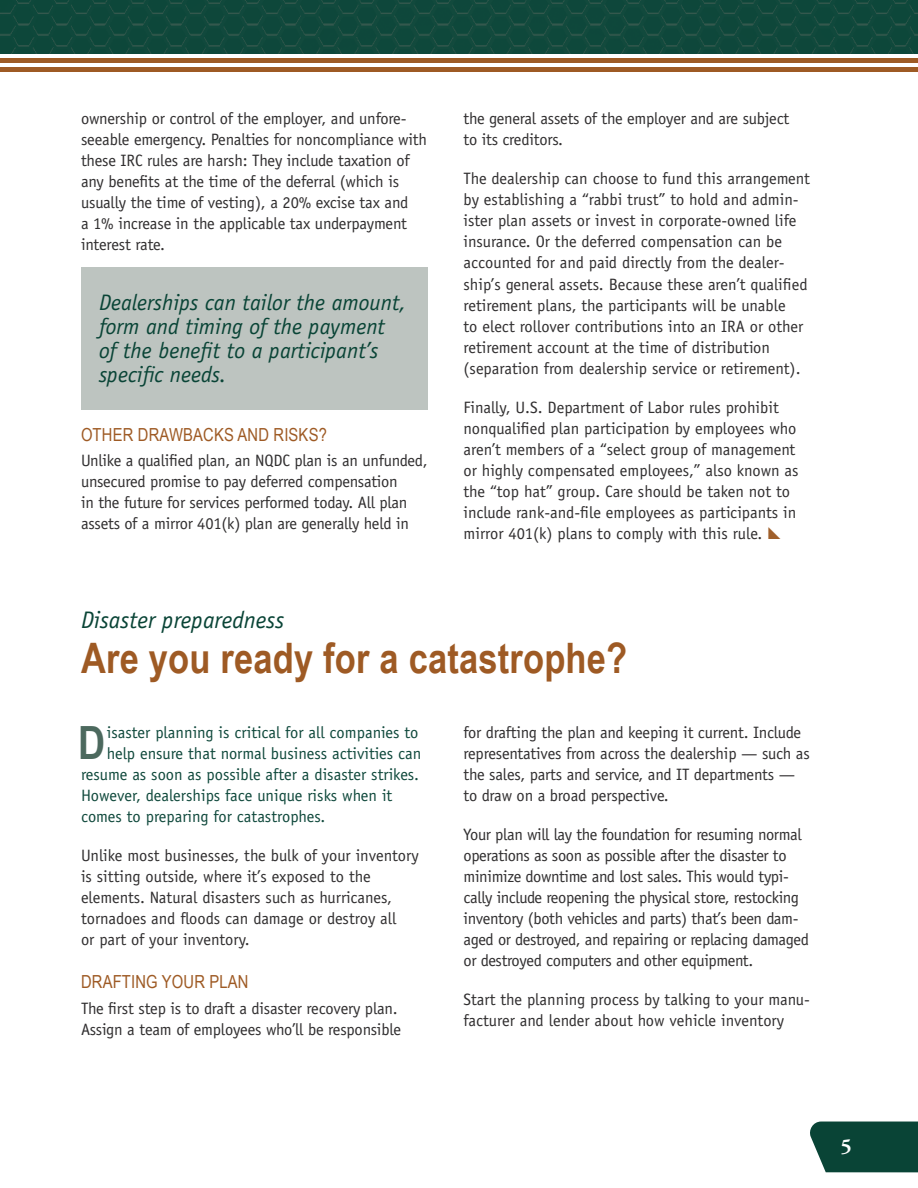
<style>
.page{position:relative;width:918px;height:1188px;background:#fff}
.page>*{position:absolute;margin:0;border:0;box-sizing:border-box;transform-origin:0 0}
.t1{font:700 45.9px "Arial Narrow";color:#4c695e}
.t2{font:700 42px "Arial Narrow";letter-spacing:.005em;color:#9e5a24}
.t3{font:italic 24px "Officina Sans Std";color:#094436}
.t4{font:italic 22.5px/24px "Officina Sans Std";color:#094436}
.t5{font:700 21px "Adobe Garamond Pro";color:#fff}
.t6{font:18px "Arial Narrow";letter-spacing:.01em;color:#9e5a24}
.t7{font:16.5px/21px "Officina Sans Std";letter-spacing:-.01em;color:#312f30}
.t8{font:16.5px "Officina Sans Std";color:#10493c}
</style>
<div class="page">
<img style="left:0;top:0;width:918px;height:54px">
<div style="left:810px;top:1122px;width:108px;height:50px;background:#094436"></div>
<div style="left:0;top:58px;width:918px;height:5px;background:#9e5a24"></div>
<hr style="left:0;top:68px;width:918px;height:4px;background:#9e5a24">
<div style="left:81px;top:267px;width:347px;height:143px;background:#bdc4c0"></div>
<p class="t7" style="left:81px;top:108px;width:348px">ownership or control of the employer, and unfore&shy;seeable emergency. Penalties for noncompliance with these IRC rules are harsh: They include taxation of any benefits at the time of the deferral (which is usually the time of vesting), a 20% excise tax and<br>a 1% increase in the applicable tax underpayment interest rate.</p>
<h3 class="t4" style="left:99px;top:291px;width:309px">Dealerships can tailor the amount, form and timing of the payment of the benefit to a participant’s specific needs.</h3>
<p class="t6" style="left:81px;top:421px;width:247px">OTHER DRAWBACKS AND RISKS?</p>
<p class="t7" style="left:81px;top:450px;width:348px">Unlike a qualified plan, an NQDC plan is an unfunded, unsecured promise to pay deferred compensation<br>in the future for services performed today. All plan assets of a mirror 401(k) plan are generally held in</p>
<p class="t7" style="left:464px;top:108px;width:327px">the general assets of the employer and are subject to its creditors.</p>
<p class="t7" style="left:464px;top:168px;width:348px">The dealership can choose to fund this arrangement by establishing a “rabbi trust” to hold and admin&shy;ister plan assets or invest in corporate-owned life insurance. Or the deferred compensation can be accounted for and paid directly from the dealer&shy;ship’s general assets. Because these aren’t qualified retirement plans, the participants will be unable<br>to elect rollover contributions into an IRA or other retirement account at the time of distribution (separation from dealership service or retirement).</p>
<p class="t7" style="left:464px;top:396px;width:337px">Finally, U.S. Department of Labor rules prohibit nonqualified plan participation by employees who aren’t members of a “select group of management or highly compensated employees,” also known as the “top hat” group. Care should be taken not to include rank-and-file employees as participants in mirror 401(k) plans to comply with this rule.</p>
<h3 class="t3" style="left:81px;top:606px;width:205px">Disaster preparedness</h3>
<h2 class="t2" style="left:81px;top:626px;width:548px">Are you ready for a catastrophe?</h2>
<h1 class="t1" style="left:78px;top:708px;width:29px">D</h1>
<p class="t8" style="left:107px;top:723px;width:313px">isaster planning is critical for all companies to</p>
<p class="t8" style="left:107px;top:744px;width:316px">help ensure that normal business activities can</p>
<p class="t8" style="left:81px;top:765px;width:339px">resume as soon as possible after a disaster strikes.</p>
<p class="t8" style="left:81px;top:786px;width:313px">However, dealerships face unique risks when it</p>
<p class="t8" style="left:81px;top:807px;width:246px">comes to preparing for catastrophes.</p>
<p class="t7" style="left:81px;top:845px;width:339px">Unlike most businesses, the bulk of your inventory is sitting outside, where it’s exposed to the elements. Natural disasters such as hurricanes, tornadoes and floods can damage or destroy all<br>or part of your inventory.</p>
<p class="t6" style="left:81px;top:969px;width:169px">DRAFTING YOUR PLAN</p>
<p class="t7" style="left:81px;top:998px;width:322px">The first step is to draft a disaster recovery plan.<br>Assign a team of employees who’ll be responsible</p>
<p class="t7" style="left:464px;top:722px;width:348px">for drafting the plan and keeping it current. Include representatives from across the dealership — such as the sales, parts and service, and IT departments — to draw on a broad perspective.</p>
<p class="t7" style="left:464px;top:824px;width:347px">Your plan will lay the foundation for resuming normal operations as soon as possible after the disaster to minimize downtime and lost sales. This would typi&shy;cally include reopening the physical store, restocking inventory (both vehicles and parts) that’s been dam&shy;aged or destroyed, and repairing or replacing damaged or destroyed computers and other equipment.</p>
<p class="t7" style="left:464px;top:989px;width:348px">Start the planning process by talking to your manu&shy;facturer and lender about how vehicle inventory</p>
<p class="t5" style="left:841px;top:1134px;width:12px">5</p>
</div>
